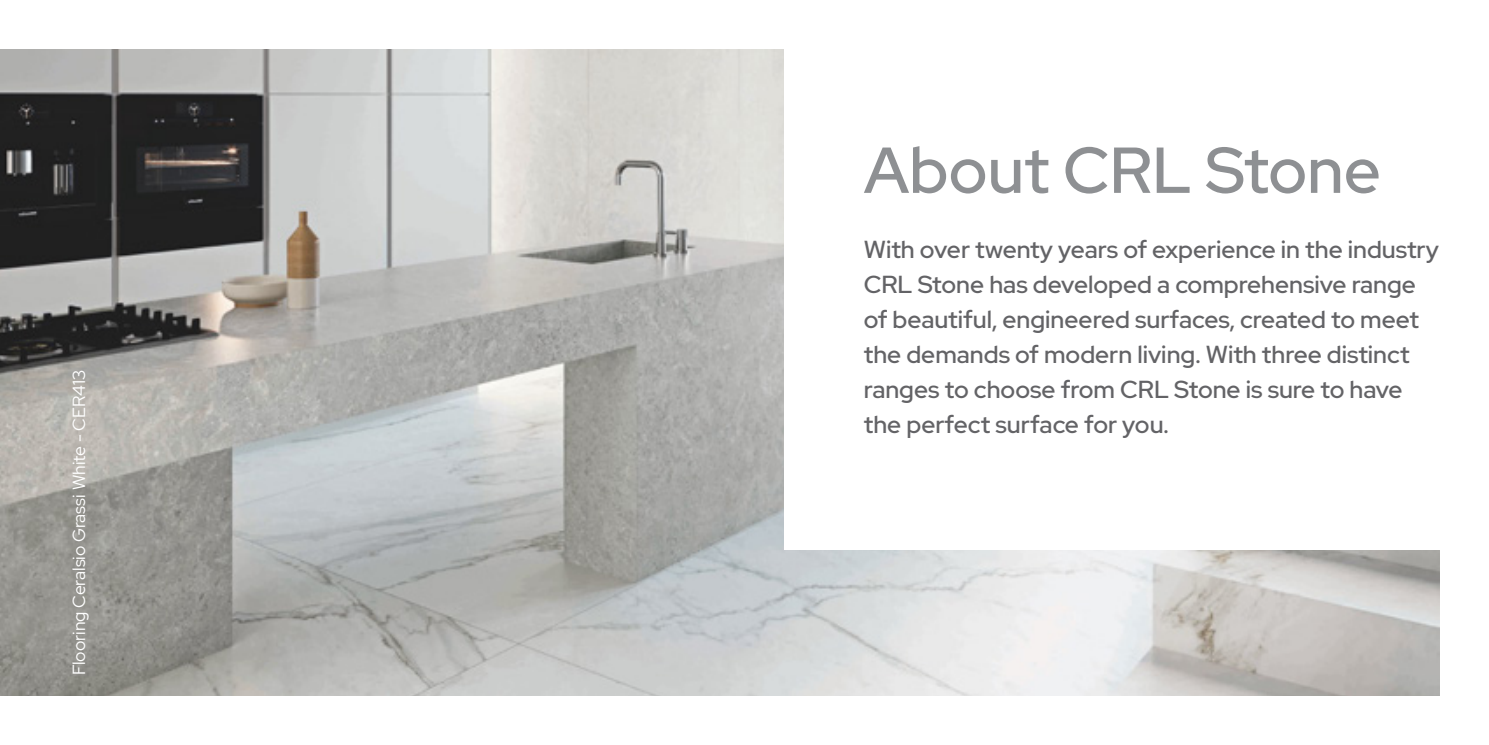
<style>
.page{position:relative;width:1489px;height:745px;background:#fff}
.page>*{position:absolute;margin:0;border:0;box-sizing:border-box;transform-origin:0 0}
.t1{font:500 64.75px "Red Hat Display";color:#8e9093}
.t2{font:500 24.5px/35px "Red Hat Display";color:#636366}
.t3{font:17.5px "Red Hat Display";color:#fff}
</style>
<div class="page">
<img style="left:0;top:50px;width:1439px;height:644px">
<div style="left:784px;top:0;width:704px;height:548px;background:#fff"></div>
<p class="t3" style="left:67px;top:675px;width:307px;rotate:-90deg">Flooring Ceralsio Grassi White - CER413</p>
<h1 class="t1" style="left:863px;top:128px;width:518px">About CRL Stone</h1>
<p class="t2" style="left:863px;top:231px;width:576px">With over twenty years of experience in the industry CRL Stone has developed a comprehensive range of beautiful, engineered surfaces, created to meet the demands of modern living. With three distinct ranges to choose from CRL Stone is sure to have the perfect surface for you.</p>
</div>
